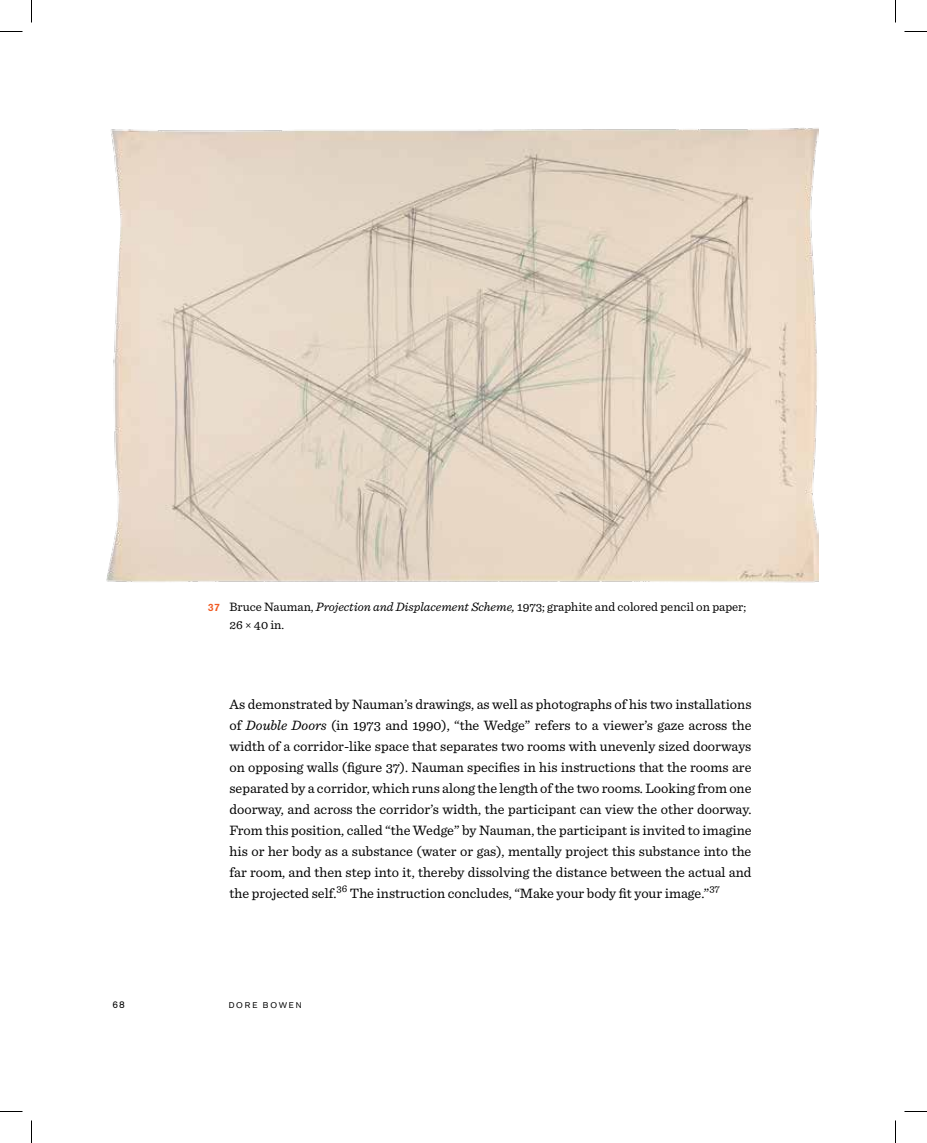
<style>
.page{position:relative;width:927px;height:1143px;background:#fff}
.page>*{position:absolute;margin:0;border:0;box-sizing:border-box;transform-origin:0 0}
.t1{font:14.25px/21px "Sentinel";color:#000;text-align:justify}
.t2{font:12.75px/18px "Sentinel";color:#000}
.t3{font:9.75px "Akzidenz Grotesk BE";color:#000}
.t4{font:8.25px "Akzidenz Grotesk BE";color:#000}
.s1{font-family:"Akzidenz Grotesk BE";font-weight:500;font-size:10.5px;color:#f15a22}
.s2{font-style:italic}
</style>
<div class="page">
<img style="left:106px;top:127px;width:713px;height:456px">
<svg style="left:0;top:31px;width:22px;height:1px"></svg>
<svg style="left:904px;top:31px;width:23px;height:1px"></svg>
<svg style="left:0;top:1111px;width:22px;height:1px"></svg>
<svg style="left:904px;top:1111px;width:23px;height:1px"></svg>
<svg style="left:31px;top:0;width:1px;height:22px"></svg>
<svg style="left:31px;top:1120px;width:1px;height:23px"></svg>
<svg style="left:895px;top:0;width:1px;height:22px"></svg>
<svg style="left:895px;top:1120px;width:1px;height:23px"></svg>
<p class="t2" style="left:230px;top:597px;width:518px;text-indent:-22px"><span class="s1">37</span> Bruce Nauman, <span class="s2">Projection and Displacement Scheme,</span> 1973; graphite and colored pencil on paper;<br>26 × 40 in.</p>
<p class="t1" style="left:230px;top:693px;width:524px">As demonstrated by Nauman’s drawings, as well as photographs of his two installations of <span class="s2">Double Doors</span> (in 1973 and 1990), “the Wedge” refers to a viewer’s gaze across the width of a corridor-like space that separates two rooms with unevenly sized doorways on opposing walls (figure 37). Nauman specifies in his instructions that the rooms are separated by a corridor, which runs along the length of the two rooms. Looking from one doorway, and across the corridor’s width, the participant can view the other doorway.<br>From this position, called “the Wedge” by Nauman, the participant is invited to imagine his or her body as a substance (water or gas), mentally project this substance into the far room, and then step into it, thereby dissolving the distance between the actual and the projected self.<sup>36</sup> The instruction concludes, “Make your body fit your image.”<sup>37</sup></p>
<p class="t3" style="left:112px;top:998px;width:14px">68</p>
<p class="t4" style="left:229px;top:1000px;width:16px">DORE</p>
<p class="t4" style="left:263px;top:1000px;width:17px">BOWEN</p>
</div>
